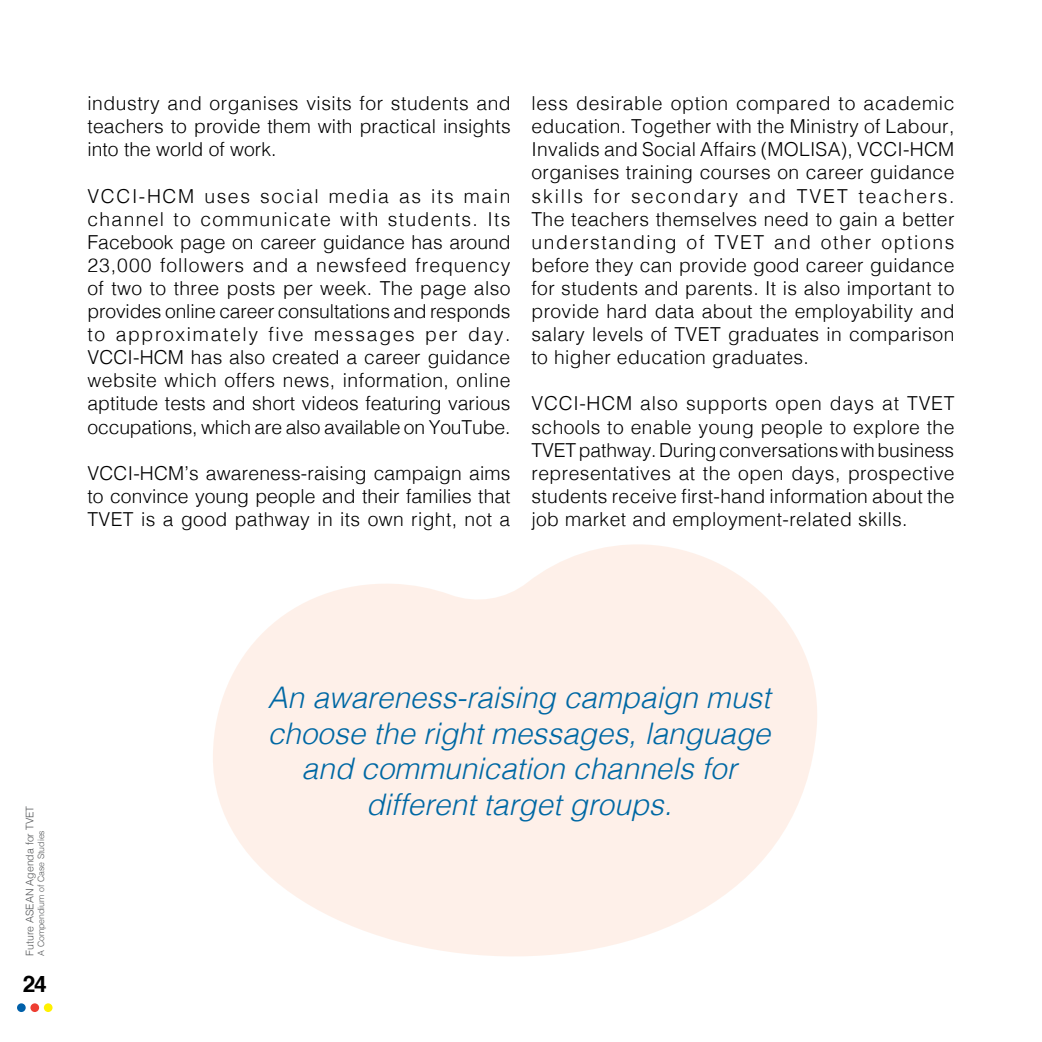
<style>
.page{position:relative;width:1042px;height:1042px;background:#fff}
.page>*{position:absolute;margin:0;border:0;box-sizing:border-box;transform-origin:0 0}
.t1{font:italic 300 29.75px/35.7px "Helvetica";color:#0068a4;text-align:center}
.t2{font:700 22.75px "Helvetica";color:#000}
.t3{font:300 19.25px/23.1px "Helvetica";letter-spacing:.015em;color:#000;text-align:justify}
.t4{font:300 10.5px "Helvetica";color:#57595b}
.t5{font:300 8.75px "Helvetica";color:#57595b}
</style>
<div class="page">
<div style="left:17px;top:1003px;width:9px;height:9px;background:#0060a9;border-radius:50%"></div>
<div style="left:30px;top:1003px;width:9px;height:9px;background:#ee3e32;border-radius:50%"></div>
<div style="left:44px;top:1003px;width:9px;height:9px;background:#fff100;border-radius:50%"></div>
<svg style="left:213px;top:544px;width:604px;height:412px;fill:#fef0e9"></svg>
<p class="t3" style="left:87px;top:90px;width:425px">industry and organises visits for students and teachers to provide them with practical insights into the world of work.</p>
<p class="t3" style="left:87px;top:183px;width:425px">VCCI-HCM uses social media as its main channel to communicate with students. Its Facebook page on career guidance has around 23,000 followers and a newsfeed frequency of two to three posts per week. The page also provides online career consultations and responds to approximately five messages per day.<br>VCCI-HCM has also created a career guidance website which offers news, information, online aptitude tests and short videos featuring various occupations, which are also available on YouTube.</p>
<p class="t3" style="left:88px;top:460px;width:424px">VCCI-HCM’s awareness-raising campaign aims to convince young people and their families that TVET is a good pathway in its own right, not a</p>
<p class="t3" style="left:531px;top:90px;width:425px">less desirable option compared to academic education. Together with the Ministry of Labour, Invalids and Social Affairs (MOLISA), VCCI-HCM organises training courses on career guidance skills for secondary and TVET teachers.<br>The teachers themselves need to gain a better understanding of TVET and other options before they can provide good career guidance for students and parents. It is also important to provide hard data about the employability and salary levels of TVET graduates in comparison to higher education graduates.</p>
<p class="t3" style="left:531px;top:391px;width:425px">VCCI-HCM also supports open days at TVET schools to enable young people to explore the TVET pathway. During conversations with business representatives at the open days, prospective students receive first-hand information about the job market and employment-related skills.</p>
<p class="t4" style="left:21px;top:955px;width:151px;rotate:-90deg">Future ASEAN Agenda for TVET</p>
<p class="t5" style="left:34px;top:955px;width:127px;rotate:-90deg">A Compendium of Case Studies</p>
<p class="t2" style="left:23px;top:965px;width:26px">24</p>
<h1 class="t1" style="left:268px;top:678px;width:504px">An awareness-raising campaign must choose the right messages, language and communication channels for different target groups.</h1>
</div>
